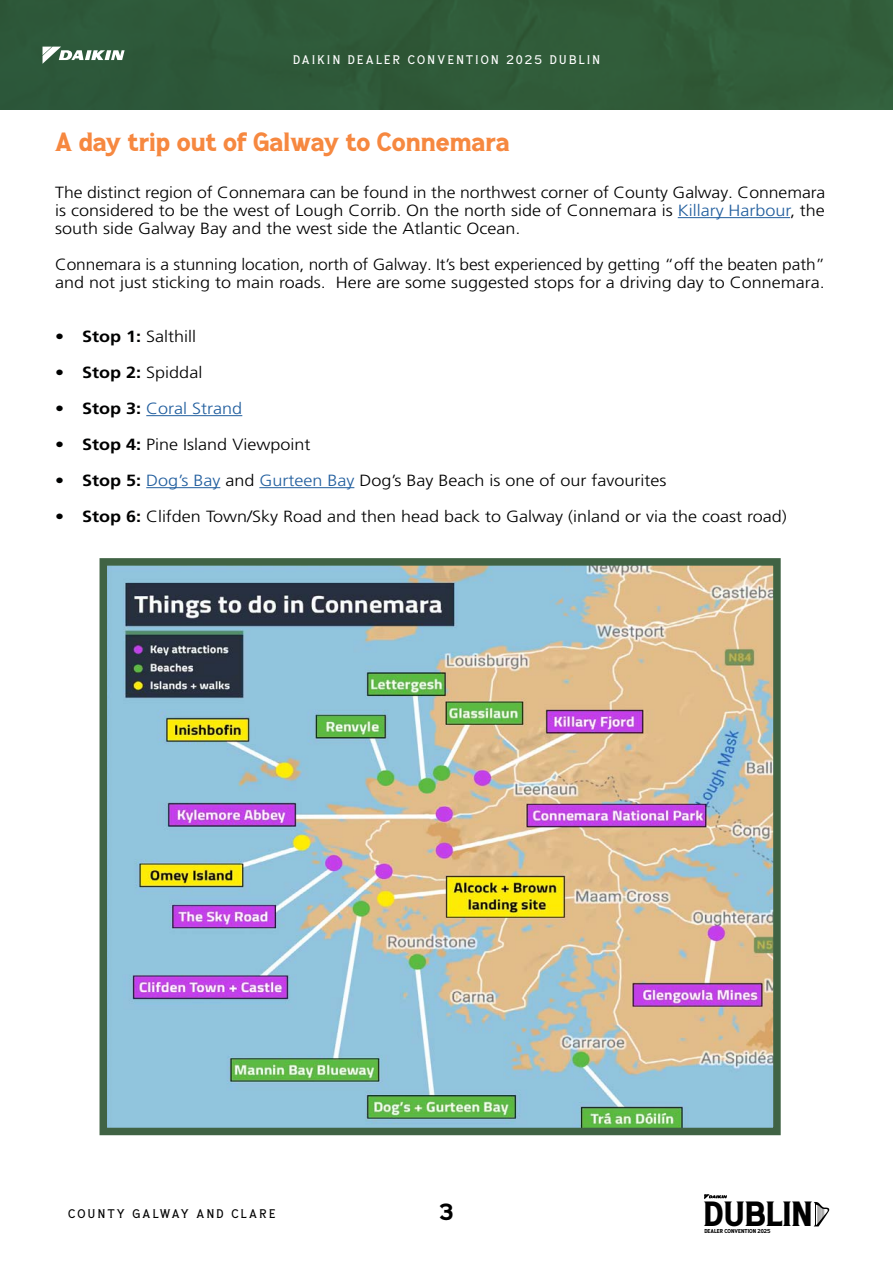
<style>
.page{position:relative;width:893px;height:1263px;background:#fff}
.page>*{position:absolute;margin:0;border:0;box-sizing:border-box;transform-origin:0 0}
.t1{font:800 33.75px "Lakaran";color:#000}
.t2{font:800 25.5px "Lakaran";color:#f68840}
.t3{font:800 22.5px "Lakaran";color:#000}
.t4{font:300 16.2px/18px "Frutiger LT Pro";color:#000101;text-align:justify;scale:1.09 1}
.t5{font:300 16.2px "Frutiger LT Pro";color:#000101;scale:1.11 1}
.t6{font:300 16.2px/18px "Frutiger LT Pro";color:#000101;scale:1.07 1}
.t7{font:300 16.2px "Frutiger LT Pro";color:#215e9e;scale:1.11 1}
.t8{font:700 16.2px "Frutiger LT Pro";color:#000101;scale:1.11 1}
.t9{font:500 12px "Lakaran";letter-spacing:.2em;color:#fff}
.t10{font:500 12px "Lakaran";letter-spacing:.2em;color:#000101}
.t11{font:800 5.4px "Lakaran";color:#000}
.s1{color:#215e9e}
.s2{font-weight:700}
.s3{font-weight:300}
.s4{font-weight:700;color:#000101}
</style>
<div class="page">
<svg style="left:814px;top:1202px;width:15px;height:24px"></svg>
<svg style="left:704px;top:1194px;width:23px;height:5px"></svg>
<div style="left:0;top:0;width:893px;height:109px;background:#305a39"></div>
<svg style="left:43px;top:47px;width:82px;height:17px"></svg>
<hr style="left:146px;top:415px;width:96px;height:1px;background:#215e9e">
<hr style="left:146px;top:487px;width:74px;height:1px;background:#215e9e">
<hr style="left:259px;top:487px;width:95px;height:1px;background:#215e9e">
<img style="left:109px;top:567px;width:663px;height:559px">
<hr style="left:678px;top:217px;width:112px;height:1px;background:#215e9e">
<div style="left:100px;top:558px;width:681px;height:577px;border:8px solid #406344"></div>
<p class="t9" style="left:293px;top:52px;width:308px">DAIKIN DEALER CONVENTION 2025 DUBLIN</p>
<h2 class="t2" style="left:55px;top:126px;width:456px">A day trip out of Galway to Connemara</h2>
<p class="t4" style="left:55px;top:184px;width:708px">The distinct region of Connemara can be found in the northwest corner of County Galway. Connemara is considered to be the west of Lough Corrib. On the north side of Connemara is <span class="s1">Killary Harbour</span>, the south side Galway Bay and the west side the Atlantic Ocean.</p>
<p class="t6" style="left:55px;top:256px;width:721px">Connemara is a stunning location, north of Galway. It’s best experienced by getting “off the beaten path” and not just sticking to main roads. Here are some suggested stops for a driving day to Connemara.</p>
<p class="t5" style="left:55px;top:327px;width:129px"><span class="s2">• Stop 1:</span> Salthill</p>
<p class="t8" style="left:55px;top:363px;width:134px">• Stop 2: <span class="s3">Spiddal</span></p>
<p class="t7" style="left:55px;top:399px;width:170px"><span class="s4">• Stop 3:</span> Coral Strand</p>
<p class="t5" style="left:55px;top:435px;width:231px"><span class="s2">• Stop 4:</span> Pine Island Viewpoint</p>
<p class="t5" style="left:55px;top:471px;width:552px"><span class="s2">• Stop 5:</span> <span class="s1">Dog’s Bay</span> and <span class="s1">Gurteen Bay</span> Dog’s Bay Beach is one of our favourites</p>
<p class="t5" style="left:55px;top:507px;width:661px"><span class="s2">• Stop 6:</span> Clifden Town/Sky Road and then head back to Galway (inland or via the coast road)</p>
<p class="t10" style="left:68px;top:1206px;width:209px">COUNTY GALWAY AND CLARE</p>
<h3 class="t3" style="left:439px;top:1197px;width:16px">3</h3>
<h1 class="t1" style="left:704px;top:1193px;width:111px">DUBLIN</h1>
<p class="t11" style="left:704px;top:1227px;width:68px">DEALER CONVENTION 2025</p>
</div>
